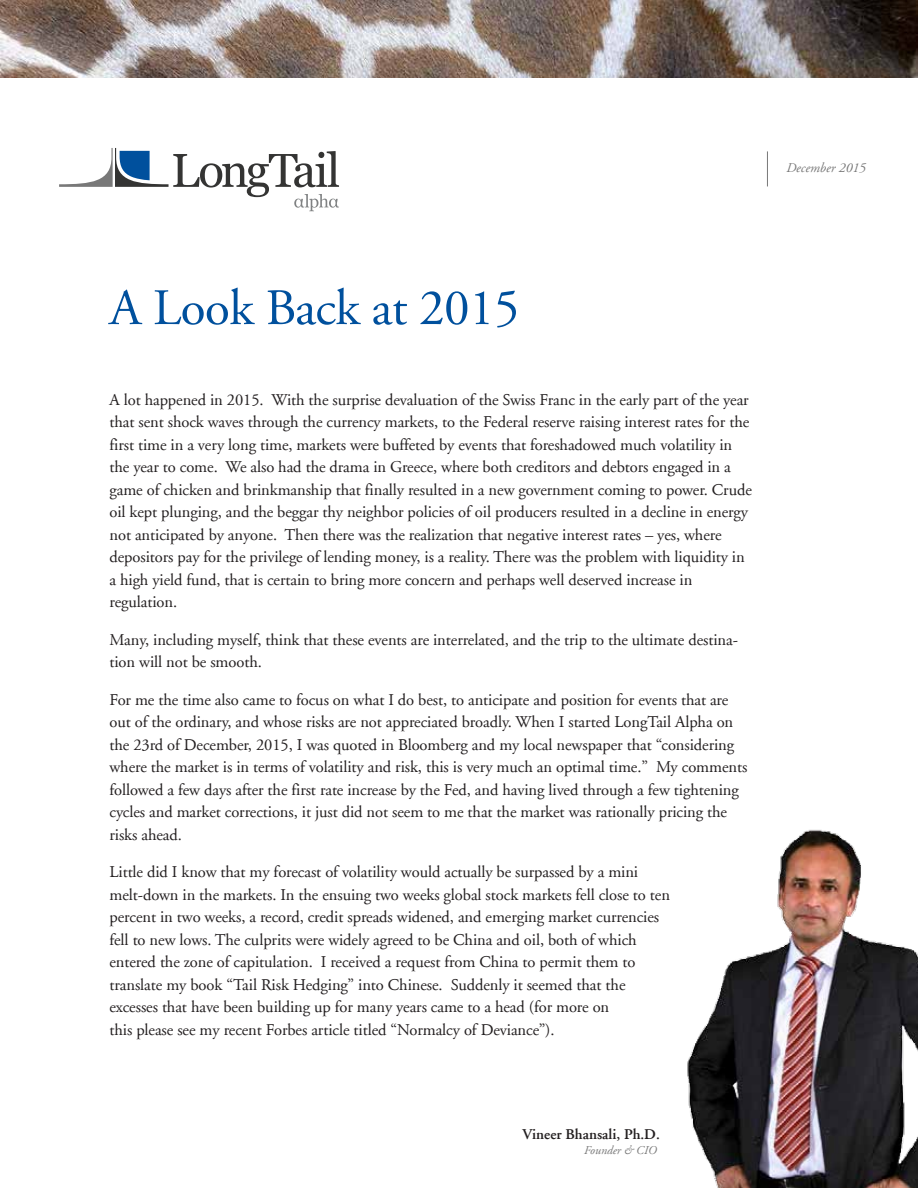
<style>
.page{position:relative;width:918px;height:1188px;background:#fff}
.page>*{position:absolute;margin:0;border:0;box-sizing:border-box;transform-origin:0 0}
.t1{font:51px "Adobe Garamond LT";letter-spacing:-.01em;color:#00509d}
.t2{font:16.5px/22.5px "Adobe Garamond LT";letter-spacing:-.005em;color:#231f20}
.t3{font:600 15px "Adobe Garamond LT";color:#231f20}
.t4{font:italic 13.5px "Adobe Garamond LT";color:#787878}
.t5{font:italic 12px "Adobe Garamond LT";color:#787878}
</style>
<div class="page">
<img style="left:0;top:0;width:918px;height:78px">
<svg style="left:59px;top:148px;width:280px;height:63px"></svg>
<hr style="left:767px;top:151px;width:1px;height:35px;background:#787878">
<img style="left:687px;top:829px;width:231px;height:359px">
<p class="t4" style="left:786px;top:160px;width:81px">December 2015</p>
<h1 class="t1" style="left:110px;top:281px;width:412px">A Look Back at 2015</h1>
<p class="t2" style="left:110px;top:389px;width:644px">A lot happened in 2015. With the surprise devaluation of the Swiss Franc in the early part of the year that sent shock waves through the currency markets, to the Federal reserve raising interest rates for the first time in a very long time, markets were buffeted by events that foreshadowed much volatility in the year to come. We also had the drama in Greece, where both creditors and debtors engaged in a game of chicken and brinkmanship that finally resulted in a new government coming to power. Crude oil kept plunging, and the beggar thy neighbor policies of oil producers resulted in a decline in energy not anticipated by anyone. Then there was the realization that negative interest rates – yes, where depositors pay for the privilege of lending money, is a reality. There was the problem with liquidity in a high yield fund, that is certain to bring more concern and perhaps well deserved increase in regulation.</p>
<p class="t2" style="left:110px;top:629px;width:630px">Many, including myself, think that these events are interrelated, and the trip to the ultimate destina&shy;tion will not be smooth.</p>
<p class="t2" style="left:110px;top:689px;width:639px">For me the time also came to focus on what I do best, to anticipate and position for events that are out of the ordinary, and whose risks are not appreciated broadly. When I started LongTail Alpha on the 23rd of December, 2015, I was quoted in Bloomberg and my local newspaper that “considering where the market is in terms of volatility and risk, this is very much an optimal time.” My comments followed a few days after the first rate increase by the Fed, and having lived through a few tightening cycles and market corrections, it just did not seem to me that the market was rationally pricing the risks ahead.</p>
<p class="t2" style="left:110px;top:861px;width:562px">Little did I know that my forecast of volatility would actually be surpassed by a mini melt-down in the markets. In the ensuing two weeks global stock markets fell close to ten percent in two weeks, a record, credit spreads widened, and emerging market currencies fell to new lows. The culprits were widely agreed to be China and oil, both of which entered the zone of capitulation. I received a request from China to permit them to translate my book “Tail Risk Hedging” into Chinese. Suddenly it seemed that the excesses that have been building up for many years came to a head (for more on<br>this please see my recent Forbes article titled “Normalcy of Deviance”).</p>
<p class="t3" style="left:523px;top:1127px;width:139px">Vineer Bhansali, Ph.D.</p>
<p class="t5" style="left:584px;top:1144px;width:74px">Founder &amp; CIO</p>
</div>
